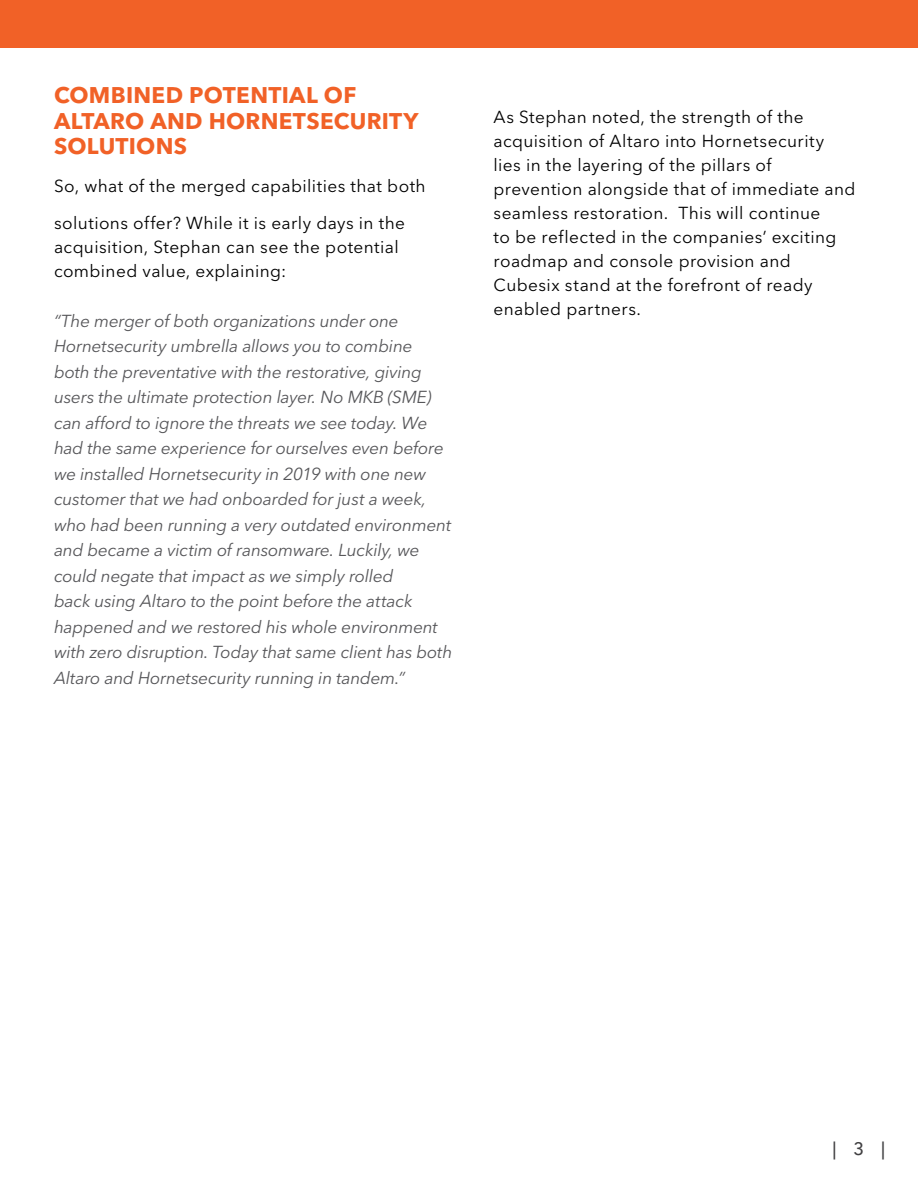
<style>
.page{position:relative;width:918px;height:1188px;background:#fff}
.page>*{position:absolute;margin:0;border:0;box-sizing:border-box;transform-origin:0 0}
.t1{font:700 22.5px/25.5px "Avenir Next LT Pro";letter-spacing:.01em;color:#f16127}
.t2{font:500 18px "Avenir Next LT Pro";color:#414042}
.t3{font:italic 17.25px/25.5px "Avenir Next LT Pro";letter-spacing:-.01em;color:#565659}
.t4{font:17.25px/24px "Avenir Next LT Pro";letter-spacing:.025em;color:#000}
</style>
<div class="page">
<div style="left:0;top:0;width:918px;height:48px;background:#f16127"></div>
<h1 class="t1" style="left:54px;top:83px;width:366px">COMBINED POTENTIAL OF<br>ALTARO AND HORNETSECURITY<br>SOLUTIONS</h1>
<p class="t4" style="left:54px;top:167px;width:373px;line-height:37.5px">So, what of the merged capabilities that both solutions offer? While it is early days in the</p>
<p class="t4" style="left:54px;top:235px;width:346px">acquisition, Stephan can see the potential combined value, explaining:</p>
<p class="t3" style="left:54px;top:308px;width:400px">“The merger of both organizations under one Hornetsecurity umbrella allows you to combine both the preventative with the restorative, giving users the ultimate protection layer. No MKB (SME) can afford to ignore the threats we see today. We had the same experience for ourselves even before we installed Hornetsecurity in 2019 with one new customer that we had onboarded for just a week, who had been running a very outdated environment and became a victim of ransomware. Luckily, we could negate that impact as we simply rolled<br>back using Altaro to the point before the attack happened and we restored his whole environment with zero disruption. Today that same client has both Altaro and Hornetsecurity running in tandem.”</p>
<p class="t4" style="left:494px;top:105px;width:363px">As Stephan noted, the strength of the acquisition of Altaro into Hornetsecurity lies in the layering of the pillars of prevention alongside that of immediate and seamless restoration. This will continue<br>to be reflected in the companies’ exciting roadmap and console provision and Cubesix stand at the forefront of ready enabled partners.</p>
<p class="t2" style="left:832px;top:1138px;width:54px">| 3 |</p>
</div>
